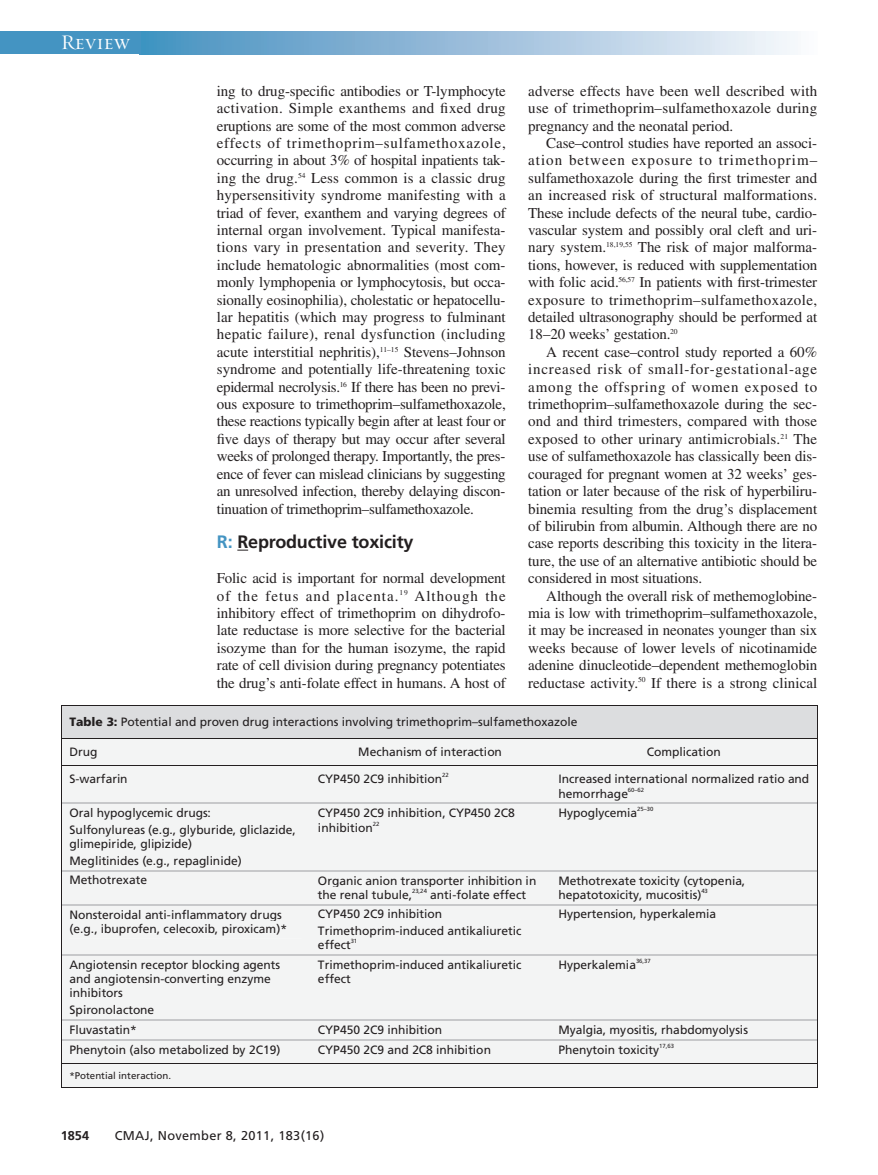
<style>
.page{position:relative;width:878px;height:1175px;background:#fff}
.page>*{position:absolute;margin:0;border:0;box-sizing:border-box;transform-origin:0 0}
.t1{font:21px "Requiem Display HTF Small Caps";letter-spacing:.005em;color:#fff}
.t2{font:700 18px "Frutiger LT Std";letter-spacing:-.01em;color:#231f20}
.t3{font:15px/17.4px "Times LT Std";letter-spacing:-.01em;color:#231f20;text-align:justify}
.t4{font:12.75px "Frutiger LT Std";letter-spacing:.025em;color:#231f20}
.t5{font:700 12.75px "Frutiger LT Std";color:#231f20}
.t6{font:12px/14.1px "Frutiger";color:#231f20}
.t7{font:9.75px "Frutiger";color:#231f20}
.t8{font:6px "Frutiger";letter-spacing:-.01em;color:#231f20}
.s1{color:#4494c2}
.s2{font-weight:900}
</style>
<div class="page">
<div style="left:0;top:32px;width:151px;height:22px;background:#4494c2"></div>
<div style="left:139px;top:32px;width:678px;height:22px;background:linear-gradient(to right,#438ebf,#f9f6fb)"></div>
<svg style="left:61px;top:705px;width:757px;height:383px"></svg>
<h1 class="t1" style="left:61px;top:30px;width:70px">Review</h1>
<p class="t3" style="left:217px;top:84px;width:290px">ing to drug-specific antibodies or T-lymphocyte activation. Simple exanthems and fixed drug eruptions are some of the most common adverse effects of trimethoprim–sulfamethoxazole, occurring in about 3% of hospital inpatients tak&shy;ing the drug.<sup>54</sup> Less common is a classic drug hypersensitivity syndrome manifesting with a triad of fever, exanthem and varying degrees of internal organ involvement. Typical manifesta&shy;tions vary in presentation and severity. They include hematologic abnormalities (most com&shy;monly lymphopenia or lymphocytosis, but occa&shy;sionally eosinophilia), cholestatic or hepatocellu&shy;lar hepatitis (which may progress to fulminant hepatic failure), renal dysfunction (including acute interstitial nephritis),<sup>11–15</sup> Stevens–Johnson syndrome and potentially life-threatening toxic epidermal necrolysis.<sup>16</sup> If there has been no previ&shy;ous exposure to trimethoprim–sulfamethoxazole, these reactions typically begin after at least four or five days of therapy but may occur after several weeks of prolonged therapy. Importantly, the pres&shy;ence of fever can mislead clinicians by suggesting an unresolved infection, thereby delaying discon&shy;tinuation of trimethoprim–sulfamethoxazole.</p>
<p class="t2" style="left:217px;top:535px;width:198px"><span class="s1">R:</span> Reproductive toxicity</p>
<p class="t3" style="left:217px;top:571px;width:290px">Folic acid is important for normal development of the fetus and placenta.<sup>19</sup> Although the inhibitory effect of trimethoprim on dihydrofo&shy;late reductase is more selective for the bacterial isozyme than for the human isozyme, the rapid rate of cell division during pregnancy potentiates the drug’s anti-folate effect in humans. A host of</p>
<p class="t3" style="left:528px;top:84px;width:290px">adverse effects have been well described with use of trimethoprim–sulfamethoxazole during pregnancy and the neonatal period.</p>
<p class="t3" style="left:528px;top:136px;width:290px;text-indent:18px">Case–control studies have reported an associ&shy;ation between exposure to trimethoprim– sulfamethoxazole during the first trimester and an increased risk of structural malformations.<br>These include defects of the neural tube, cardio&shy;vascular system and possibly oral cleft and uri&shy;nary system.<sup>18,19,55</sup> The risk of major malforma&shy;tions, however, is reduced with supplementation with folic acid.<sup>56,57</sup> In patients with first-trimester exposure to trimethoprim–sulfamethoxazole, detailed ultrasonography should be performed at 18–20 weeks’ gestation.<sup>20</sup></p>
<p class="t3" style="left:528px;top:345px;width:290px;text-indent:18px">A recent case–control study reported a 60% increased risk of small-for-gestational-age among the offspring of women exposed to trimethoprim–sulfamethoxazole during the sec&shy;ond and third trimesters, compared with those exposed to other urinary antimicrobials.<sup>21</sup> The use of sulfamethoxazole has classically been dis&shy;couraged for pregnant women at 32 weeks’ ges&shy;tation or later because of the risk of hyperbiliru&shy;binemia resulting from the drug’s displacement of bilirubin from albumin. Although there are no case reports describing this toxicity in the litera&shy;ture, the use of an alternative antibiotic should be considered in most situations.</p>
<p class="t3" style="left:528px;top:588px;width:290px;text-indent:18px">Although the overall risk of methemoglobine&shy;mia is low with trimethoprim–sulfamethoxazole, it may be increased in neonates younger than six weeks because of lower levels of nicotinamide adenine dinucleotide–dependent methemoglobin reductase activity.<sup>50</sup> If there is a strong clinical</p>
<p class="t6" style="left:69px;top:716px;width:509px"><span class="s2">Table 3:</span> Potential and proven drug interactions involving trimethoprim–sulfamethoxazole</p>
<p class="t6" style="left:69px;top:746px;width:30px">Drug</p>
<p class="t6" style="left:358px;top:746px;width:145px">Mechanism of interaction</p>
<p class="t6" style="left:646px;top:746px;width:75px">Complication</p>
<p class="t6" style="left:69px;top:773px;width:60px">S-warfarin</p>
<p class="t6" style="left:318px;top:773px;width:126px">CYP450 2C9 inhibition</p>
<p class="t8" style="left:442px;top:772px;width:8px">22</p>
<p class="t6" style="left:558px;top:773px;width:252px">Increased international normalized ratio and hemorrhage</p>
<p class="t8" style="left:628px;top:787px;width:18px">60–62</p>
<p class="t6" style="left:69px;top:805px;width:228px;line-height:16.5px">Oral hypoglycemic drugs:<br>Sulfonylureas (e.g., glyburide, gliclazide,</p>
<p class="t6" style="left:69px;top:836px;width:174px;line-height:16.5px">glimepiride, glipizide)<br>Meglitinides (e.g., repaglinide)</p>
<p class="t6" style="left:318px;top:807px;width:198px">CYP450 2C9 inhibition, CYP450 2C8 inhibition</p>
<p class="t8" style="left:373px;top:821px;width:8px">22</p>
<p class="t6" style="left:558px;top:807px;width:80px">Hypoglycemia</p>
<p class="t8" style="left:637px;top:806px;width:18px">25–30</p>
<p class="t6" style="left:69px;top:874px;width:79px">Methotrexate</p>
<p class="t6" style="left:318px;top:874px;width:220px">Organic anion transporter inhibition in the renal tubule,</p>
<p class="t8" style="left:412px;top:888px;width:16px">23,24</p>
<p class="t6" style="left:430px;top:888px;width:97px">anti-folate effect</p>
<p class="t6" style="left:558px;top:874px;width:188px">Methotrexate toxicity (cytopenia, hepatotoxicity, mucositis)</p>
<p class="t8" style="left:701px;top:888px;width:8px">43</p>
<p class="t6" style="left:69px;top:908px;width:219px">Nonsteroidal anti-inflammatory drugs (e.g., ibuprofen, celecoxib, piroxicam)*</p>
<p class="t6" style="left:318px;top:906px;width:205px;line-height:16.5px">CYP450 2C9 inhibition<br>Trimethoprim-induced antikaliuretic</p>
<p class="t6" style="left:318px;top:938px;width:34px">effect</p>
<p class="t8" style="left:351px;top:938px;width:8px">31</p>
<p class="t6" style="left:558px;top:908px;width:159px">Hypertension, hyperkalemia</p>
<p class="t6" style="left:69px;top:958px;width:212px">Angiotensin receptor blocking agents and angiotensin-converting enzyme inhibitors</p>
<p class="t6" style="left:69px;top:1003px;width:86px">Spironolactone</p>
<p class="t6" style="left:318px;top:958px;width:205px">Trimethoprim-induced antikaliuretic effect</p>
<p class="t6" style="left:558px;top:958px;width:79px">Hyperkalemia</p>
<p class="t8" style="left:636px;top:958px;width:16px">36,37</p>
<p class="t6" style="left:69px;top:1023px;width:69px">Fluvastatin*</p>
<p class="t6" style="left:318px;top:1023px;width:126px">CYP450 2C9 inhibition</p>
<p class="t6" style="left:558px;top:1023px;width:191px">Myalgia, myositis, rhabdomyolysis</p>
<p class="t6" style="left:69px;top:1043px;width:212px">Phenytoin (also metabolized by 2C19)</p>
<p class="t6" style="left:318px;top:1043px;width:174px">CYP450 2C9 and 2C8 inhibition</p>
<p class="t6" style="left:558px;top:1043px;width:102px">Phenytoin toxicity</p>
<p class="t8" style="left:659px;top:1043px;width:16px">17,63</p>
<p class="t7" style="left:69px;top:1071px;width:103px">*Potential interaction.</p>
<p class="t5" style="left:61px;top:1130px;width:30px">1854</p>
<p class="t4" style="left:115px;top:1130px;width:211px">CMAJ, November 8, 2011, 183(16)</p>
</div>
